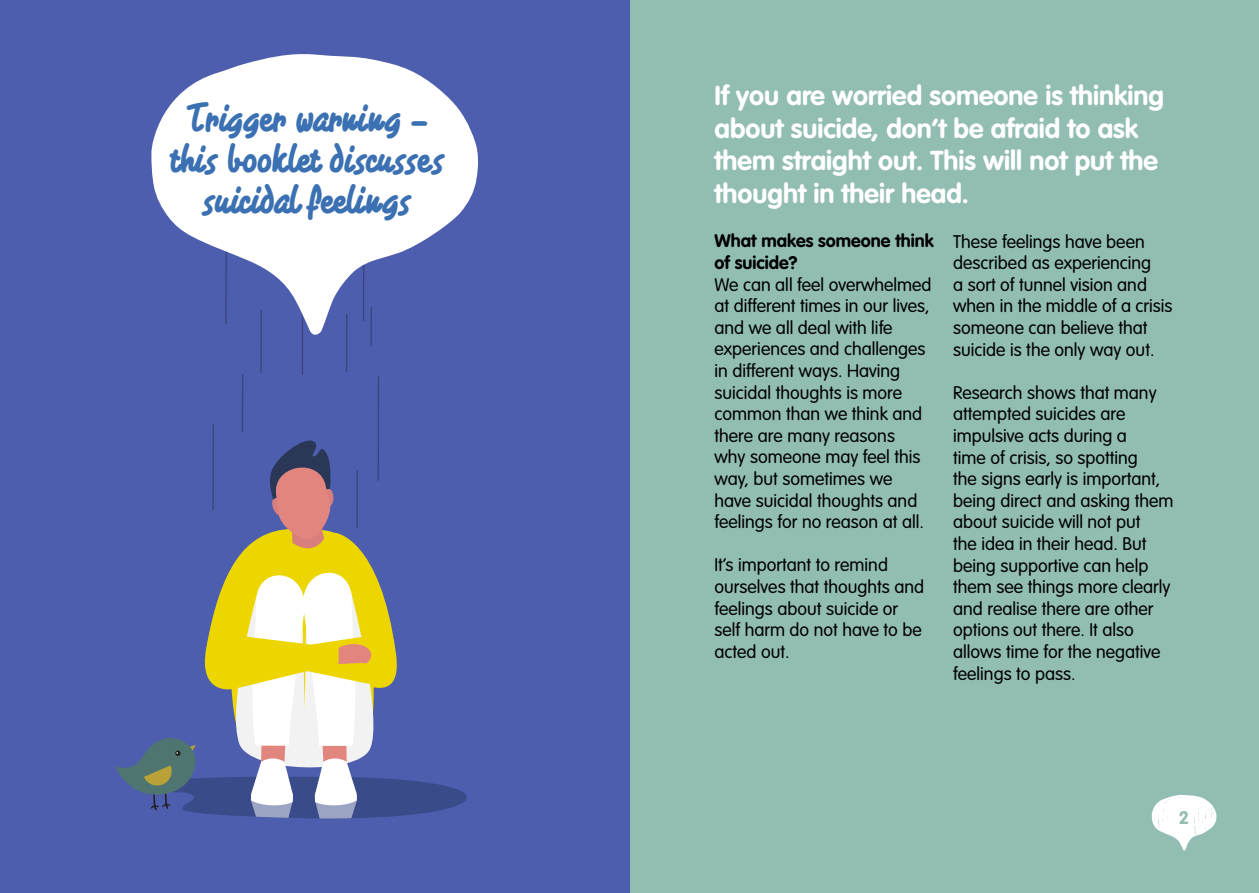
<style>
.page{position:relative;width:1259px;height:893px;background:#92bdb3}
.page>*{position:absolute;margin:0;border:0;box-sizing:border-box;transform-origin:0 0}
.t1{font:37.2px/40.5px "Rotulona Hand";color:#3b71b2;text-align:center}
.t2{font:700 27px/32.4px "VAG Rounded";color:#fff}
.t3{font:300 18px/21.6px "VAG Rounded";color:#000}
.t4{font:700 18px/21.6px "VAG Rounded";color:#000}
.t5{font:700 18px "VAG Rounded";color:#92bdb3}
</style>
<div class="page">
<svg style="left:1151px;top:795px;width:65px;height:56px"></svg>
<div style="left:0;top:0;width:629px;height:893px;background:#4e5eaf"></div>
<hr style="left:370px;top:307px;width:2px;height:39px;background:#2b3660">
<hr style="left:377px;top:376px;width:2px;height:105px;background:#2b3660">
<hr style="left:346px;top:314px;width:1px;height:58px;background:#2b3660">
<hr style="left:260px;top:310px;width:2px;height:63px;background:#2b3660">
<hr style="left:302px;top:312px;width:1px;height:63px;background:#2b3660">
<hr style="left:212px;top:424px;width:2px;height:86px;background:#2b3660">
<hr style="left:242px;top:374px;width:1px;height:58px;background:#2b3660">
<svg style="left:151px;top:54px;width:327px;height:282px;fill:#fff"></svg>
<svg style="left:115px;top:437px;width:352px;height:381px"></svg>
<h1 class="t1" style="left:170px;top:97px;width:277px">Trigger warning – this booklet discusses suicidal feelings</h1>
<h2 class="t2" style="left:714px;top:81px;width:451px">If you are worried someone is thinking about suicide, don’t be afraid to ask them straight out. This will not put the thought in their head.</h2>
<p class="t4" style="left:714px;top:231px;width:221px">What makes someone think of suicide?</p>
<p class="t3" style="left:714px;top:274px;width:218px">We can all feel overwhelmed at different times in our lives, and we all deal with life experiences and challenges in different ways. Having suicidal thoughts is more common than we think and there are many reasons<br>why someone may feel this way, but sometimes we have suicidal thoughts and feelings for no reason at all.</p>
<p class="t3" style="left:714px;top:555px;width:211px">It’s important to remind ourselves that thoughts and feelings about suicide or self harm do not have to be acted out.</p>
<p class="t3" style="left:953px;top:231px;width:221px">These feelings have been described as experiencing<br>a sort of tunnel vision and when in the middle of a crisis someone can believe that suicide is the only way out.</p>
<p class="t3" style="left:953px;top:382px;width:222px">Research shows that many attempted suicides are impulsive acts during a<br>time of crisis, so spotting<br>the signs early is important, being direct and asking them about suicide will not put<br>the idea in their head. But being supportive can help them see things more clearly and realise there are other options out there. It also allows time for the negative feelings to pass.</p>
<p class="t5" style="left:1179px;top:807px;width:12px">2</p>
</div>
